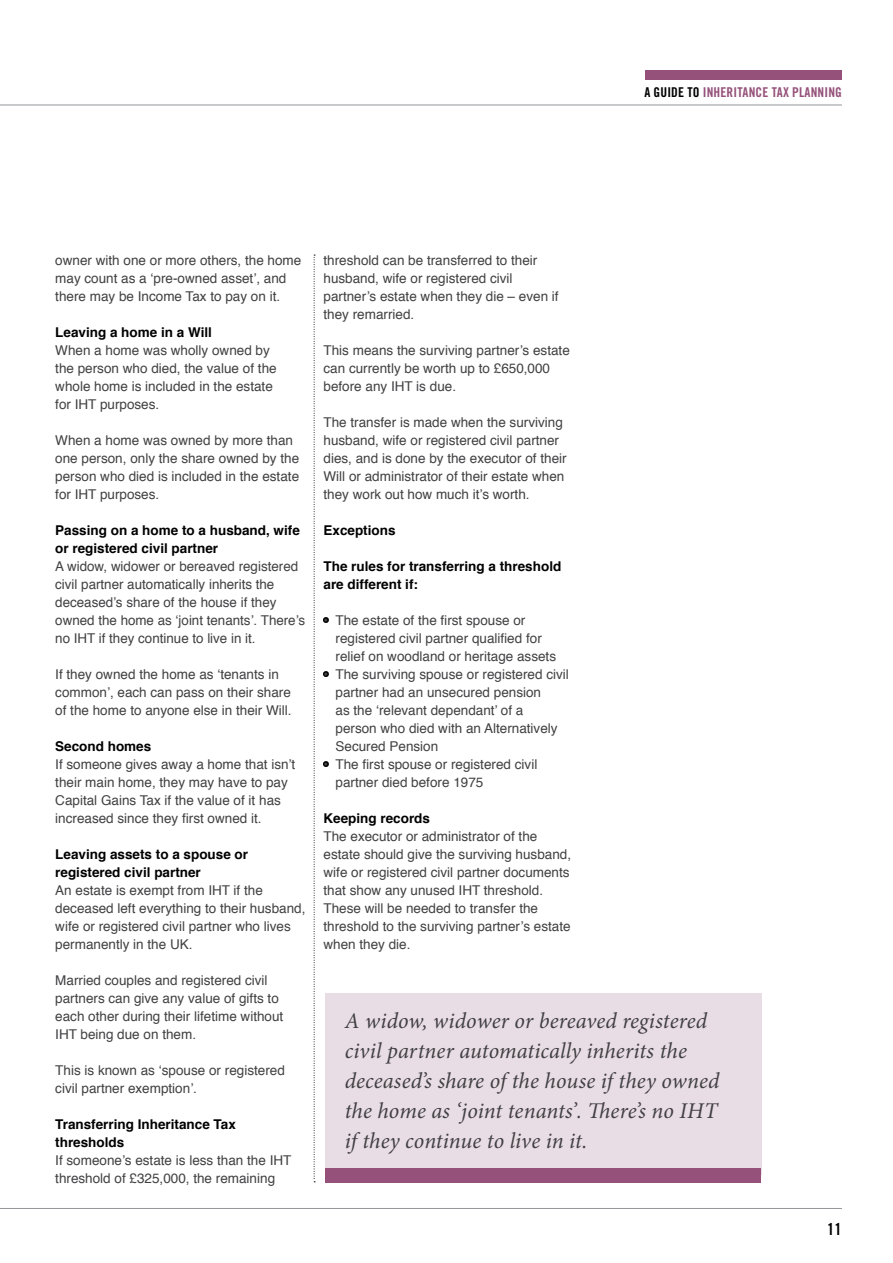
<style>
.page{position:relative;width:893px;height:1263px;background:#fff}
.page>*{position:absolute;margin:0;border:0;box-sizing:border-box;transform-origin:0 0}
.t1{font:italic 22.5px/30px "Minion Pro";letter-spacing:.005em;color:#414042}
.t2{font:16.5px "Trade Gothic Bold Cond Twenty";color:#000}
.t3{font:13.5px/18px "Helvetica";color:#414042}
.t4{font:700 13.5px/18px "Helvetica";color:#000}
.t5{font:13.5px "Trade Gothic Bold Cond Twenty";letter-spacing:.01em;color:#95517a}
.s1{color:#000}
</style>
<div class="page">
<hr style="left:0;top:1208px;width:842px;height:1px;background:#939598">
<div style="left:645px;top:70px;width:197px;height:10px;background:#95517a"></div>
<hr style="left:0;top:105px;width:842px;height:1px;background:#939598">
<div style="left:325px;top:993px;width:436px;height:182px;background:#e9dde5"></div>
<div style="left:325px;top:1168px;width:436px;height:14px;background:#95517a"></div>
<svg style="left:314px;top:255px;width:15px;height:927px"></svg>
<p class="t5" style="left:644px;top:84px;width:199px"><span class="s1">A GUIDE TO</span> INHERITANCE TAX PLANNING</p>
<p class="t3" style="left:55px;top:251px;width:248px">owner with one or more others, the home may count as a ‘pre-owned asset’, and there may be Income Tax to pay on it.</p>
<p class="t4" style="left:55px;top:323px;width:158px">Leaving a home in a Will</p>
<p class="t3" style="left:55px;top:341px;width:223px">When a home was wholly owned by the person who died, the value of the whole home is included in the estate for IHT purposes.</p>
<p class="t3" style="left:55px;top:431px;width:245px">When a home was owned by more than one person, only the share owned by the person who died is included in the estate for IHT purposes.</p>
<p class="t4" style="left:55px;top:521px;width:246px">Passing on a home to a husband, wife or registered civil partner</p>
<p class="t3" style="left:55px;top:557px;width:251px">A widow, widower or bereaved registered civil partner automatically inherits the deceased’s share of the house if they owned the home as ‘joint tenants’. There’s no IHT if they continue to live in it.</p>
<p class="t3" style="left:55px;top:665px;width:238px">If they owned the home as ‘tenants in common’, each can pass on their share of the home to anyone else in their Will.</p>
<p class="t4" style="left:55px;top:737px;width:98px">Second homes</p>
<p class="t3" style="left:55px;top:755px;width:242px">If someone gives away a home that isn’t their main home, they may have to pay Capital Gains Tax if the value of it has increased since they first owned it.</p>
<p class="t4" style="left:55px;top:845px;width:194px">Leaving assets to a spouse or registered civil partner</p>
<p class="t3" style="left:55px;top:881px;width:252px">An estate is exempt from IHT if the deceased left everything to their husband, wife or registered civil partner who lives permanently in the UK.</p>
<p class="t3" style="left:55px;top:971px;width:230px">Married couples and registered civil partners can give any value of gifts to each other during their lifetime without IHT being due on them.</p>
<p class="t3" style="left:55px;top:1061px;width:231px">This is known as ‘spouse or registered civil partner exemption’.</p>
<p class="t4" style="left:55px;top:1115px;width:182px">Transferring Inheritance Tax thresholds</p>
<p class="t3" style="left:55px;top:1151px;width:238px">If someone’s estate is less than the IHT threshold of £325,000, the remaining</p>
<p class="t3" style="left:323px;top:251px;width:237px">threshold can be transferred to their husband, wife or registered civil partner’s estate when they die – even if they remarried.</p>
<p class="t3" style="left:323px;top:341px;width:248px">This means the surviving partner’s estate can currently be worth up to £650,000 before any IHT is due.</p>
<p class="t3" style="left:323px;top:413px;width:245px">The transfer is made when the surviving husband, wife or registered civil partner dies, and is done by the executor of their Will or administrator of their estate when they work out how much it’s worth.</p>
<p class="t4" style="left:323px;top:521px;width:74px">Exceptions</p>
<p class="t4" style="left:323px;top:557px;width:239px">The rules for transferring a threshold are different if:</p>
<p class="t3" style="left:335px;top:611px;width:222px;text-indent:-12px">• The estate of the first spouse or registered civil partner qualified for relief on woodland or heritage assets</p>
<p class="t3" style="left:335px;top:665px;width:235px;text-indent:-12px">• The surviving spouse or registered civil partner had an unsecured pension<br>as the ‘relevant dependant’ of a<br>person who died with an Alternatively<br>Secured Pension</p>
<p class="t3" style="left:335px;top:755px;width:203px;text-indent:-12px">• The first spouse or registered civil partner died before 1975</p>
<p class="t4" style="left:323px;top:809px;width:108px">Keeping records</p>
<p class="t3" style="left:323px;top:827px;width:249px">The executor or administrator of the estate should give the surviving husband, wife or registered civil partner documents that show any unused IHT threshold.<br>These will be needed to transfer the threshold to the surviving partner’s estate when they die.</p>
<h1 class="t1" style="left:345px;top:1005px;width:376px">A widow, widower or bereaved registered civil partner automatically inherits the deceased’s share of the house if they owned the home as ‘joint tenants’. There’s no IHT if they continue to live in it.</h1>
<p class="t2" style="left:827px;top:1219px;width:16px">11</p>
</div>
